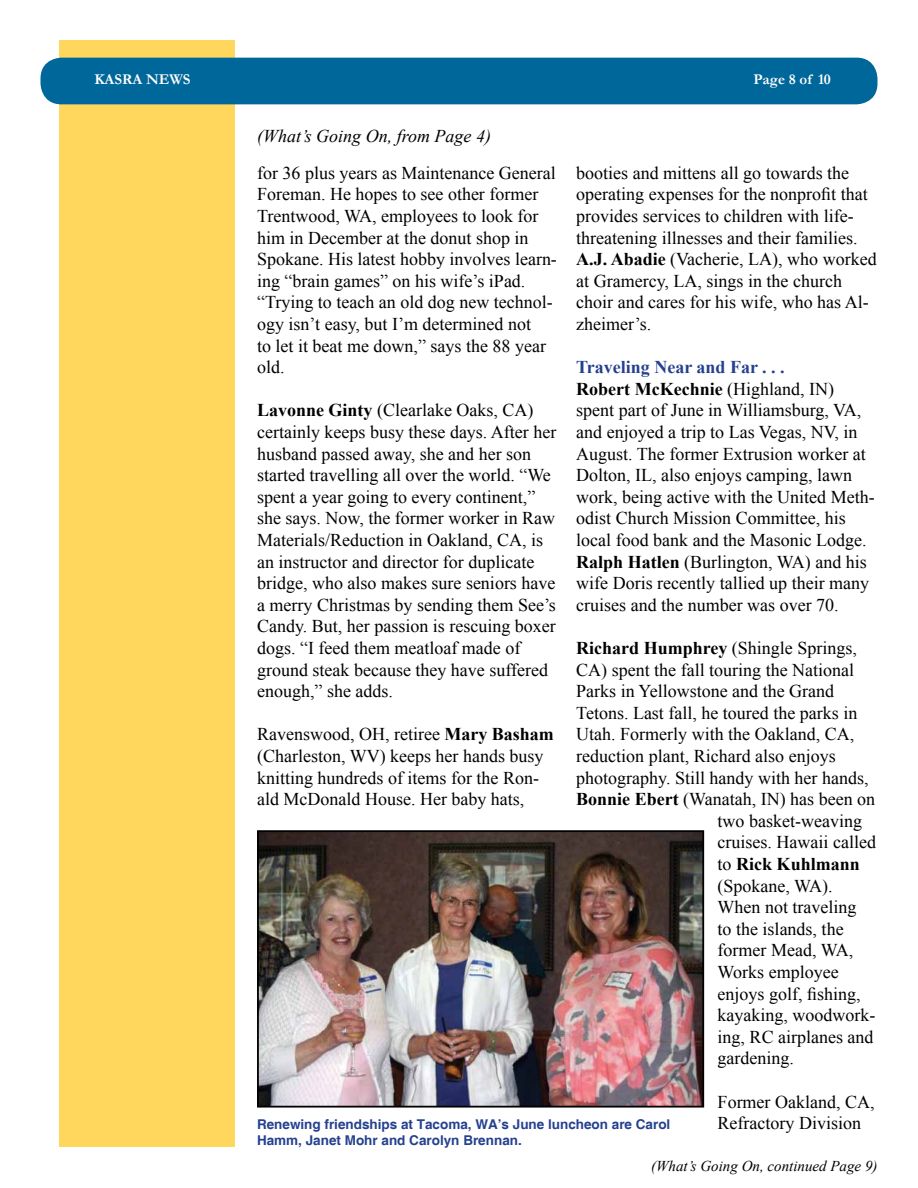
<style>
.page{position:relative;width:918px;height:1188px;background:#fff}
.page>*{position:absolute;margin:0;border:0;box-sizing:border-box;transform-origin:0 0}
.t1{font:18px/21.6px "Times New Roman";color:#000}
.t2{font:italic 18px "Times New Roman";color:#000}
.t3{font:700 18px "Times New Roman";color:#000}
.t4{font:italic 15px "Times New Roman";color:#000}
.t5{font:700 15px "Garamond";color:#fff}
.t6{font:700 13.5px/16.2px "Helvetica";color:#25408f}
.s1{font-weight:700}
.s2{font-weight:700;color:#25408f}
.s3{font-weight:400}
</style>
<div class="page">
<div style="left:59px;top:40px;width:175px;height:1108px;background:#ffd75c"></div>
<div style="left:40px;top:58px;width:838px;height:46px;background:#00679b;border-radius:21px"></div>
<img style="left:260px;top:833px;width:441px;height:272px">
<div style="left:257px;top:830px;width:447px;height:278px;border:2px solid #000"></div>
<p class="t5" style="left:94px;top:69px;width:98px">KASRA NEWS</p>
<p class="t5" style="left:754px;top:69px;width:79px">Page 8 of 10</p>
<p class="t2" style="left:257px;top:124px;width:235px">(What’s Going On, from Page 4)</p>
<p class="t1" style="left:257px;top:162px;width:301px">for 36 plus years as Maintenance General Foreman. He hopes to see other former Trentwood, WA, employees to look for him in December at the donut shop in Spokane. His latest hobby involves learn&shy;ing “brain games” on his wife’s iPad. “Trying to teach an old dog new technol&shy;ogy isn’t easy, but I’m determined not<br>to let it beat me down,” says the 88 year old.</p>
<p class="t1" style="left:257px;top:399px;width:301px"><span class="s1">Lavonne Ginty</span> (Clearlake Oaks, CA) certainly keeps busy these days. After her husband passed away, she and her son started travelling all over the world. “We spent a year going to every continent,” she says. Now, the former worker in Raw Materials/Reduction in Oakland, CA, is an instructor and director for duplicate bridge, who also makes sure seniors have a merry Christmas by sending them See’s Candy. But, her passion is rescuing boxer dogs. “I feed them meatloaf made of ground steak because they have suffered enough,” she adds.</p>
<p class="t1" style="left:257px;top:723px;width:298px">Ravenswood, OH, retiree <span class="s1">Mary Basham </span>(Charleston, WV) keeps her hands busy knitting hundreds of items for the Ron&shy;ald McDonald House. Her baby hats,</p>
<p class="t1" style="left:576px;top:162px;width:302px">booties and mittens all go towards the operating expenses for the nonprofit that provides services to children with life&shy;threatening illnesses and their families.<br><span class="s1">A.J. Abadie</span> (Vacherie, LA), who worked at Gramercy, LA, sings in the church choir and cares for his wife, who has Al&shy;zheimer’s.</p>
<p class="t1" style="left:576px;top:356px;width:300px"><span class="s2">Traveling Near and Far . . .<br></span><span class="s1">Robert McKechnie</span> (Highland, IN) spent part of June in Williamsburg, VA, and enjoyed a trip to Las Vegas, NV, in August. The former Extrusion worker at Dolton, IL, also enjoys camping, lawn work, being active with the United Meth&shy;odist Church Mission Committee, his local food bank and the Masonic Lodge.<br><span class="s1">Ralph Hatlen</span> (Burlington, WA) and his wife Doris recently tallied up their many cruises and the number was over 70.</p>
<p class="t1" style="left:576px;top:637px;width:282px"><span class="s1">Richard Humphrey</span> (Shingle Springs,</p>
<p class="t1" style="left:576px;top:659px;width:279px">CA) spent the fall touring the National</p>
<p class="t1" style="left:576px;top:680px;width:259px">Parks in Yellowstone and the Grand</p>
<p class="t1" style="left:576px;top:702px;width:283px">Tetons. Last fall, he toured the parks in</p>
<p class="t1" style="left:576px;top:723px;width:279px">Utah. Formerly with the Oakland, CA,</p>
<p class="t1" style="left:576px;top:745px;width:261px">reduction plant, Richard also enjoys</p>
<p class="t1" style="left:576px;top:767px;width:294px">photography. Still handy with her hands,</p>
<p class="t1" style="left:576px;top:788px;width:300px"><span class="s1">Bonnie Ebert</span> (Wanatah, IN) has been on</p>
<p class="t1" style="left:718px;top:810px;width:146px">two basket-weaving</p>
<p class="t1" style="left:718px;top:831px;width:160px">cruises. Hawaii called</p>
<p class="t3" style="left:718px;top:852px;width:144px"><span class="s3">to</span> Rick Kuhlmann</p>
<p class="t1" style="left:718px;top:875px;width:117px">(Spokane, WA).</p>
<p class="t1" style="left:718px;top:896px;width:140px">When not traveling</p>
<p class="t1" style="left:718px;top:918px;width:127px">to the islands, the</p>
<p class="t1" style="left:718px;top:939px;width:137px">former Mead, WA,</p>
<p class="t1" style="left:718px;top:961px;width:123px">Works employee</p>
<p class="t1" style="left:718px;top:983px;width:145px">enjoys golf, fishing,</p>
<p class="t1" style="left:718px;top:1004px;width:159px">kayaking, woodwork-</p>
<p class="t1" style="left:718px;top:1026px;width:157px">ing, RC airplanes and</p>
<p class="t1" style="left:718px;top:1047px;width:78px">gardening.</p>
<p class="t1" style="left:718px;top:1091px;width:158px">Former Oakland, CA,<br>Refractory Division</p>
<p class="t6" style="left:257px;top:1117px;width:415px">Renewing friendships at Tacoma, WA’s June luncheon are Carol<br>Hamm, Janet Mohr and Carolyn Brennan.</p>
<p class="t4" style="left:651px;top:1156px;width:228px">(What’s Going On, continued Page 9)</p>
</div>
